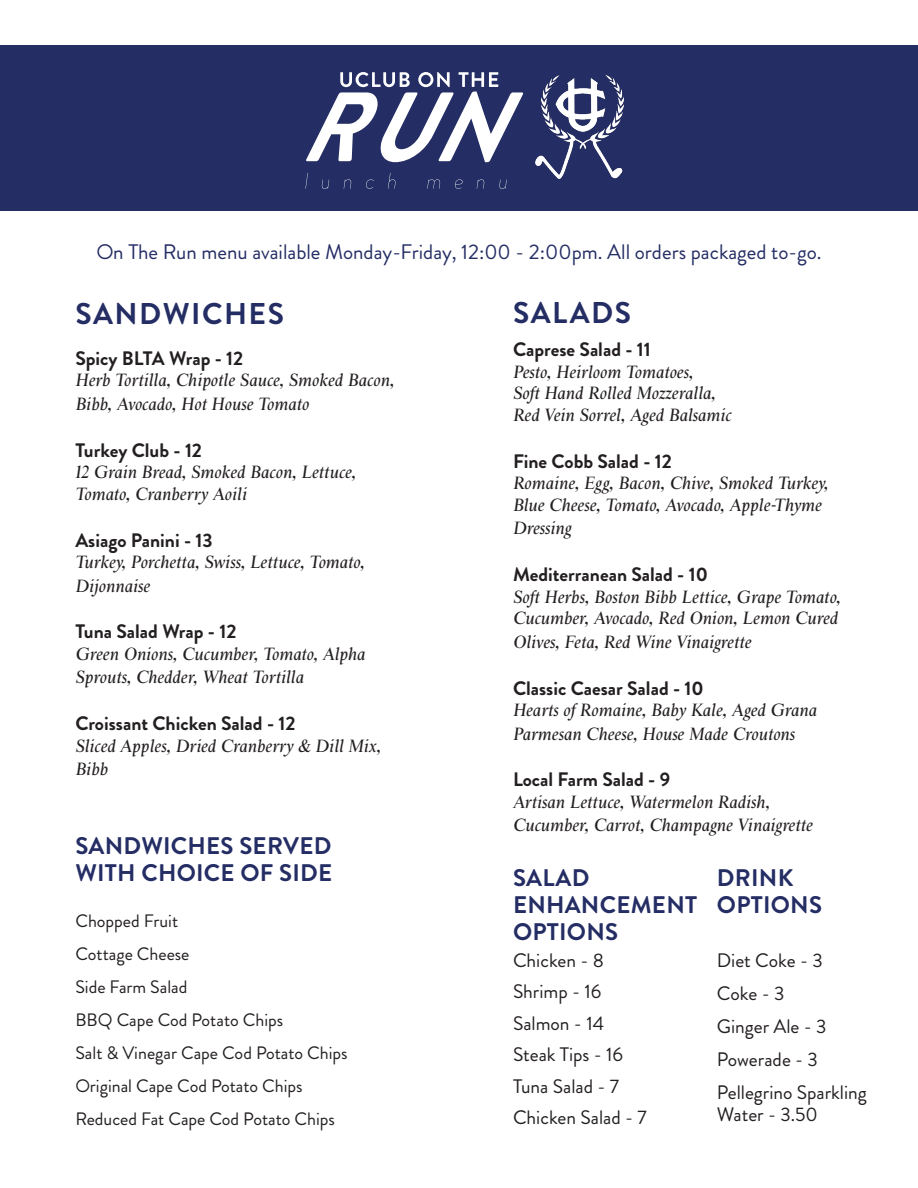
<style>
.page{position:relative;width:918px;height:1188px;background:#fff}
.page>*{position:absolute;margin:0;border:0;box-sizing:border-box;transform-origin:0 0}
.t1{font:700 30px "Brandon Grotesque";letter-spacing:.05em;color:#242d64}
.t2{font:700 24px/27px "Brandon Grotesque";letter-spacing:.01em;color:#242d64}
.t3{font:21px "Brandon Grotesque";color:#242d64}
.t4{font:700 19.5px "Brandon Grotesque";color:#231f20}
.t5{font:19.5px/22.5px "Brandon Grotesque";color:#231f20}
.t6{font:italic 18px/23.4px "Starling";color:#231f20}
.t7{font:18px "Brandon Grotesque";color:#231f20}
</style>
<div class="page">
<div style="left:0;top:45px;width:918px;height:166px;background:#242d64"></div>
<svg style="left:306px;top:72px;width:211px;height:90px"></svg>
<svg style="left:305px;top:173px;width:202px;height:16px"></svg>
<img style="left:517px;top:75px;width:107px;height:104px">
<p class="t3" style="left:96px;top:238px;width:727px">On The Run menu available Monday-Friday, 12:00 - 2:00pm. All orders packaged to-go.</p>
<p class="t1" style="left:75px;top:292px;width:210px">SANDWICHES</p>
<p class="t4" style="left:75px;top:344px;width:169px">Spicy BLTA Wrap - 12</p>
<p class="t6" style="left:75px;top:369px;width:321px">Herb Tortilla, Chipotle Sauce, Smoked Bacon,<br>Bibb, Avocado, Hot House Tomato</p>
<p class="t4" style="left:75px;top:436px;width:128px">Turkey Club - 12</p>
<p class="t6" style="left:75px;top:462px;width:283px;line-height:21.6px">12 Grain Bread, Smoked Bacon, Lettuce,<br>Tomato, Cranberry Aoili</p>
<p class="t4" style="left:75px;top:526px;width:139px">Asiago Panini - 13</p>
<p class="t6" style="left:75px;top:551px;width:291px">Turkey, Porchetta, Swiss, Lettuce, Tomato,<br>Dijonnaise</p>
<p class="t4" style="left:75px;top:618px;width:163px">Tuna Salad Wrap - 12</p>
<p class="t6" style="left:75px;top:643px;width:292px">Green Onions, Cucumber, Tomato, Alpha<br>Sprouts, Chedder, Wheat Tortilla</p>
<p class="t4" style="left:75px;top:710px;width:222px">Croissant Chicken Salad - 12</p>
<p class="t6" style="left:75px;top:735px;width:308px">Sliced Apples, Dried Cranberry &amp; Dill Mix,<br>Bibb</p>
<p class="t2" style="left:75px;top:832px;width:258px">SANDWICHES SERVED</p>
<p class="t2" style="left:75px;top:859px;width:258px">WITH CHOICE OF SIDE</p>
<p class="t7" style="left:75px;top:908px;width:104px">Chopped Fruit</p>
<p class="t7" style="left:75px;top:941px;width:116px">Cottage Cheese</p>
<p class="t7" style="left:75px;top:974px;width:114px">Side Farm Salad</p>
<p class="t7" style="left:75px;top:1007px;width:209px">BBQ Cape Cod Potato Chips</p>
<p class="t7" style="left:75px;top:1040px;width:274px">Salt &amp; Vinegar Cape Cod Potato Chips</p>
<p class="t7" style="left:75px;top:1073px;width:229px">Original Cape Cod Potato Chips</p>
<p class="t7" style="left:75px;top:1106px;width:261px">Reduced Fat Cape Cod Potato Chips</p>
<p class="t1" style="left:513px;top:292px;width:120px">SALADS</p>
<p class="t4" style="left:513px;top:336px;width:139px">Caprese Salad - 11</p>
<p class="t6" style="left:513px;top:362px;width:220px;line-height:21.6px">Pesto, Heirloom Tomatoes,<br>Soft Hand Rolled Mozzeralla,<br>Red Vein Sorrel, Aged Balsamic</p>
<p class="t4" style="left:513px;top:448px;width:160px">Fine Cobb Salad - 12</p>
<p class="t6" style="left:513px;top:473px;width:317px;line-height:21.6px">Romaine, Egg, Bacon, Chive, Smoked Turkey,<br>Blue Cheese, Tomato, Avocado, Apple-Thyme</p>
<p class="t6" style="left:513px;top:517px;width:60px">Dressing</p>
<p class="t4" style="left:513px;top:561px;width:196px">Mediterranean Salad - 10</p>
<p class="t6" style="left:513px;top:587px;width:330px;line-height:21.6px">Soft Herbs, Boston Bibb Lettice, Grape Tomato,<br>Cucumber, Avocado, Red Onion, Lemon Cured</p>
<p class="t6" style="left:513px;top:631px;width:240px">Olives, Feta, Red Wine Vinaigrette</p>
<p class="t4" style="left:513px;top:674px;width:192px">Classic Caesar Salad - 10</p>
<p class="t6" style="left:513px;top:699px;width:306px">Hearts of Romaine, Baby Kale, Aged Grana<br>Parmesan Cheese, House Made Croutons</p>
<p class="t4" style="left:513px;top:766px;width:159px">Local Farm Salad - 9</p>
<p class="t6" style="left:513px;top:791px;width:302px">Artisan Lettuce, Watermelon Radish,<br>Cucumber, Carrot, Champagne Vinaigrette</p>
<p class="t2" style="left:513px;top:864px;width:186px">SALAD<br>ENHANCEMENT</p>
<p class="t2" style="left:513px;top:918px;width:107px">OPTIONS</p>
<p class="t5" style="left:513px;top:949px;width:93px">Chicken - 8</p>
<p class="t5" style="left:513px;top:981px;width:90px">Shrimp - 16</p>
<p class="t5" style="left:513px;top:1012px;width:93px">Salmon - 14</p>
<p class="t5" style="left:513px;top:1044px;width:112px">Steak Tips - 16</p>
<p class="t5" style="left:513px;top:1075px;width:108px">Tuna Salad - 7</p>
<p class="t5" style="left:513px;top:1107px;width:135px">Chicken Salad - 7</p>
<p class="t2" style="left:717px;top:864px;width:78px">DRINK</p>
<p class="t2" style="left:717px;top:891px;width:107px">OPTIONS</p>
<p class="t5" style="left:717px;top:949px;width:107px">Diet Coke - 3</p>
<p class="t5" style="left:717px;top:982px;width:69px">Coke - 3</p>
<p class="t5" style="left:717px;top:1015px;width:111px">Ginger Ale - 3</p>
<p class="t5" style="left:717px;top:1048px;width:103px">Powerade - 3</p>
<p class="t5" style="left:717px;top:1081px;width:151px">Pellegrino Sparkling<br>Water - 3.50</p>
</div>
